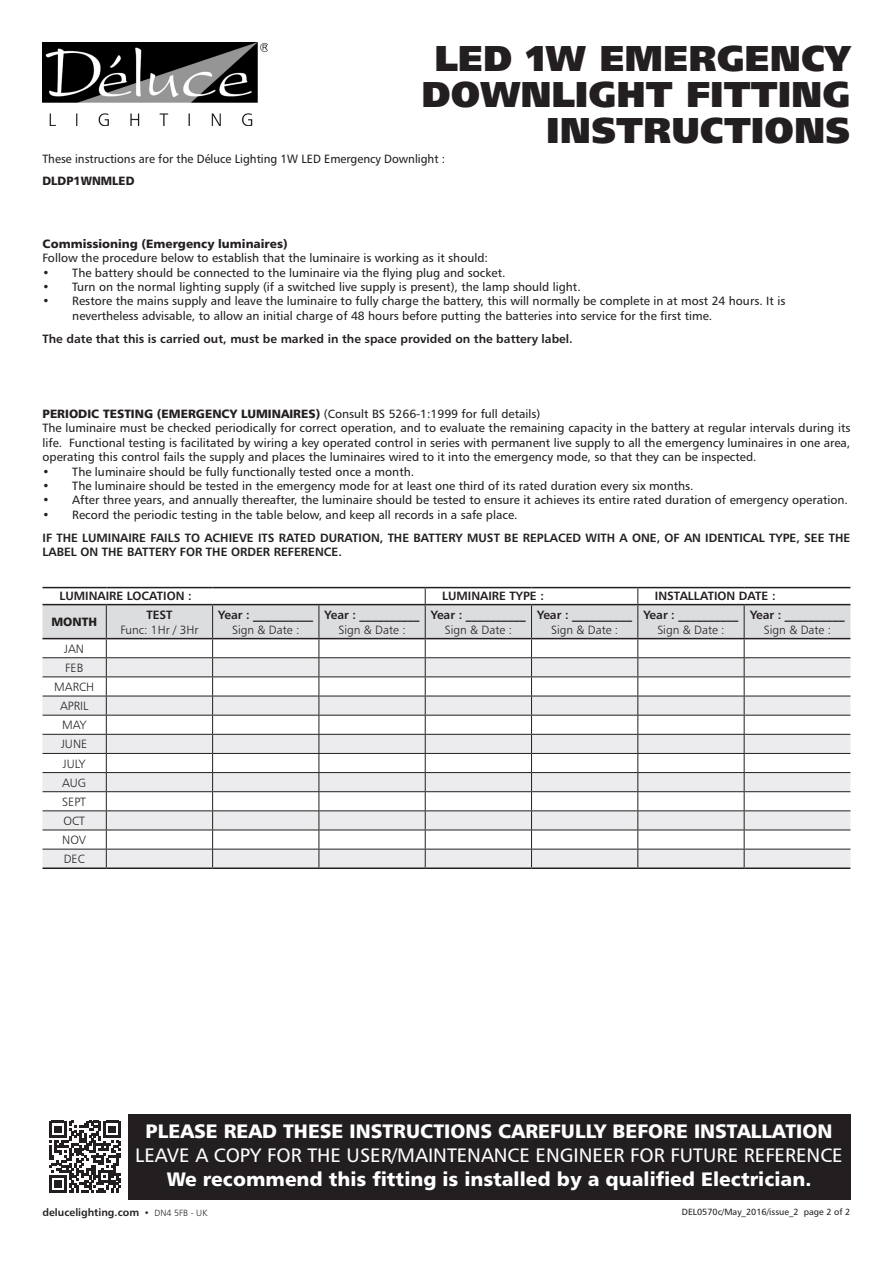
<style>
.page{position:relative;width:893px;height:1263px;background:#fff}
.page>*{position:absolute;margin:0;border:0;box-sizing:border-box;transform-origin:0 0}
.t1{font:36px/36px "Humanist 777 BT Extra Black B";color:#231f20;text-align:right}
.t2{font:19.5px "Humanist 777 BT Black B";color:#fff}
.t3{font:19.5px "Humanist 777 BT Roman B";color:#fff}
.t4{font:12px/14.4px "Humanist 777 BT Roman B";color:#231f20;text-align:justify}
.t5{font:12px/14.4px "Humanist 777 BT Bold B";color:#231f20}
.t6{font:12px/19px "Humanist 777 BT Light B";color:#231f20;text-align:center}
.t7{font:12px "Humanist 777 BT Black B";color:#231f20}
.t8{font:12px "Humanist 777 BT Roman B";color:#231f20;scale:.96 1}
.t9{font:12px "Humanist 777 BT Black B";color:#231f20;scale:.96 1}
.t10{font:10.5px "Humanist 777 BT Bold B";color:#231f20}
.t11{font:9px "Humanist 777 BT Roman B";color:#231f20}
.s1{font-family:"Humanist 777 BT Roman B"}
.s2{font-family:"Humanist 777 BT Light B";font-size:9px}
</style>
<div class="page">
<img style="left:43px;top:43px;width:225px;height:82px">
<svg style="left:49px;top:1121px;width:72px;height:72px"></svg>
<div style="left:128px;top:1114px;width:722px;height:85px;background:#231f20"></div>
<hr style="left:43px;top:587px;width:63px;height:1px;background:#231f20">
<hr style="left:106px;top:587px;width:107px;height:1px;background:#231f20">
<hr style="left:213px;top:587px;width:106px;height:1px;background:#231f20">
<hr style="left:319px;top:587px;width:106px;height:1px;background:#231f20">
<hr style="left:425px;top:587px;width:106px;height:1px;background:#231f20">
<hr style="left:531px;top:587px;width:107px;height:1px;background:#231f20">
<hr style="left:638px;top:587px;width:106px;height:1px;background:#231f20">
<hr style="left:744px;top:587px;width:106px;height:1px;background:#231f20">
<svg style="left:43px;top:588px;width:807px;height:279px"></svg>
<hr style="left:43px;top:867px;width:63px;height:2px;background:#231f20">
<hr style="left:106px;top:867px;width:107px;height:2px;background:#231f20">
<hr style="left:213px;top:867px;width:106px;height:2px;background:#231f20">
<hr style="left:319px;top:867px;width:106px;height:2px;background:#231f20">
<hr style="left:425px;top:867px;width:106px;height:2px;background:#231f20">
<hr style="left:531px;top:867px;width:107px;height:2px;background:#231f20">
<hr style="left:638px;top:867px;width:106px;height:2px;background:#231f20">
<hr style="left:744px;top:867px;width:106px;height:2px;background:#231f20">
<h1 class="t1" style="left:422px;top:40px;width:430px">LED 1W EMERGENCY<br>DOWNLIGHT FITTING<br>INSTRUCTIONS</h1>
<p class="t8" style="left:43px;top:151px;width:421px">These instructions are for the Déluce Lighting 1W LED Emergency Downlight :</p>
<p class="t9" style="left:43px;top:173px;width:97px">DLDP1WNMLED</p>
<p class="t7" style="left:43px;top:236px;width:247px">Commissioning (Emergency luminaires)</p>
<p class="t4" style="left:43px;top:251px;width:447px">Follow the procedure below to establish that the luminaire is working as it should:</p>
<p class="t4" style="left:43px;top:265px;width:464px">• The battery should be connected to the luminaire via the flying plug and socket.</p>
<p class="t4" style="left:43px;top:279px;width:540px">• Turn on the normal lighting supply (if a switched live supply is present), the lamp should light.</p>
<p class="t4" style="left:72px;top:294px;width:715px;text-indent:-30px">• Restore the mains supply and leave the luminaire to fully charge the battery, this will normally be complete in at most 24 hours. It is nevertheless advisable, to allow an initial charge of 48 hours before putting the batteries into service for the first time.</p>
<p class="t5" style="left:43px;top:331px;width:532px">The date that this is carried out, must be marked in the space provided on the battery label.</p>
<p class="t7" style="left:43px;top:406px;width:499px">PERIODIC TESTING (EMERGENCY LUMINAIRES) <span class="s1">(Consult BS 5266-1:1999 for full details)</span></p>
<p class="t4" style="left:43px;top:421px;width:809px">The luminaire must be checked periodically for correct operation, and to evaluate the remaining capacity in the battery at regular intervals during its life. Functional testing is facilitated by wiring a key operated control in series with permanent live supply to all the emergency luminaires in one area, operating this control fails the supply and places the luminaires wired to it into the emergency mode, so that they can be inspected.</p>
<p class="t4" style="left:43px;top:464px;width:373px">• The luminaire should be fully functionally tested once a month.</p>
<p class="t4" style="left:43px;top:478px;width:653px">• The luminaire should be tested in the emergency mode for at least one third of its rated duration every six months.</p>
<p class="t4" style="left:43px;top:493px;width:807px">• After three years, and annually thereafter, the luminaire should be tested to ensure it achieves its entire rated duration of emergency operation.</p>
<p class="t4" style="left:43px;top:507px;width:477px">• Record the periodic testing in the table below, and keep all records in a safe place.</p>
<p class="t5" style="left:43px;top:530px;width:809px">IF THE LUMINAIRE FAILS TO ACHIEVE ITS RATED DURATION, THE BATTERY MUST BE REPLACED WITH A ONE, OF AN IDENTICAL TYPE, SEE THE<br>LABEL ON THE BATTERY FOR THE ORDER REFERENCE.</p>
<p class="t5" style="left:60px;top:588px;width:134px">LUMINAIRE LOCATION :</p>
<p class="t5" style="left:442px;top:588px;width:103px">LUMINAIRE TYPE :</p>
<p class="t5" style="left:655px;top:588px;width:122px">INSTALLATION DATE :</p>
<p class="t7" style="left:51px;top:614px;width:47px">MONTH</p>
<p class="t5" style="left:146px;top:608px;width:28px">TEST</p>
<p class="t6" style="left:120px;top:620px;width:80px">Func: 1Hr / 3Hr</p>
<p class="t5" style="left:218px;top:608px;width:96px">Year : __________</p>
<p class="t6" style="left:232px;top:620px;width:69px">Sign &amp; Date :</p>
<p class="t5" style="left:325px;top:608px;width:96px">Year : __________</p>
<p class="t6" style="left:338px;top:620px;width:69px">Sign &amp; Date :</p>
<p class="t5" style="left:431px;top:608px;width:96px">Year : __________</p>
<p class="t6" style="left:445px;top:620px;width:69px">Sign &amp; Date :</p>
<p class="t5" style="left:537px;top:608px;width:96px">Year : __________</p>
<p class="t6" style="left:551px;top:620px;width:69px">Sign &amp; Date :</p>
<p class="t5" style="left:643px;top:608px;width:96px">Year : __________</p>
<p class="t6" style="left:657px;top:620px;width:69px">Sign &amp; Date :</p>
<p class="t5" style="left:750px;top:608px;width:96px">Year : __________</p>
<p class="t6" style="left:764px;top:620px;width:69px">Sign &amp; Date :</p>
<p class="t6" style="left:54px;top:639px;width:41px">JAN<br>FEB<br>MARCH<br>APRIL<br>MAY<br>JUNE<br>JULY<br>AUG<br>SEPT<br>OCT<br>NOV<br>DEC</p>
<h2 class="t2" style="left:146px;top:1119px;width:688px">PLEASE READ THESE INSTRUCTIONS CAREFULLY BEFORE INSTALLATION</h2>
<h2 class="t3" style="left:135px;top:1143px;width:709px">LEAVE A COPY FOR THE USER/MAINTENANCE ENGINEER FOR FUTURE REFERENCE</h2>
<h2 class="t2" style="left:167px;top:1167px;width:646px">We recommend this fitting is installed by a qualified Electrician.</h2>
<p class="t10" style="left:43px;top:1206px;width:166px">delucelighting.com <span class="s2">• DN4 5FB - UK</span></p>
<p class="t11" style="left:682px;top:1206px;width:170px">DEL0570c/May_2016/issue_2 page 2 of 2</p>
</div>
